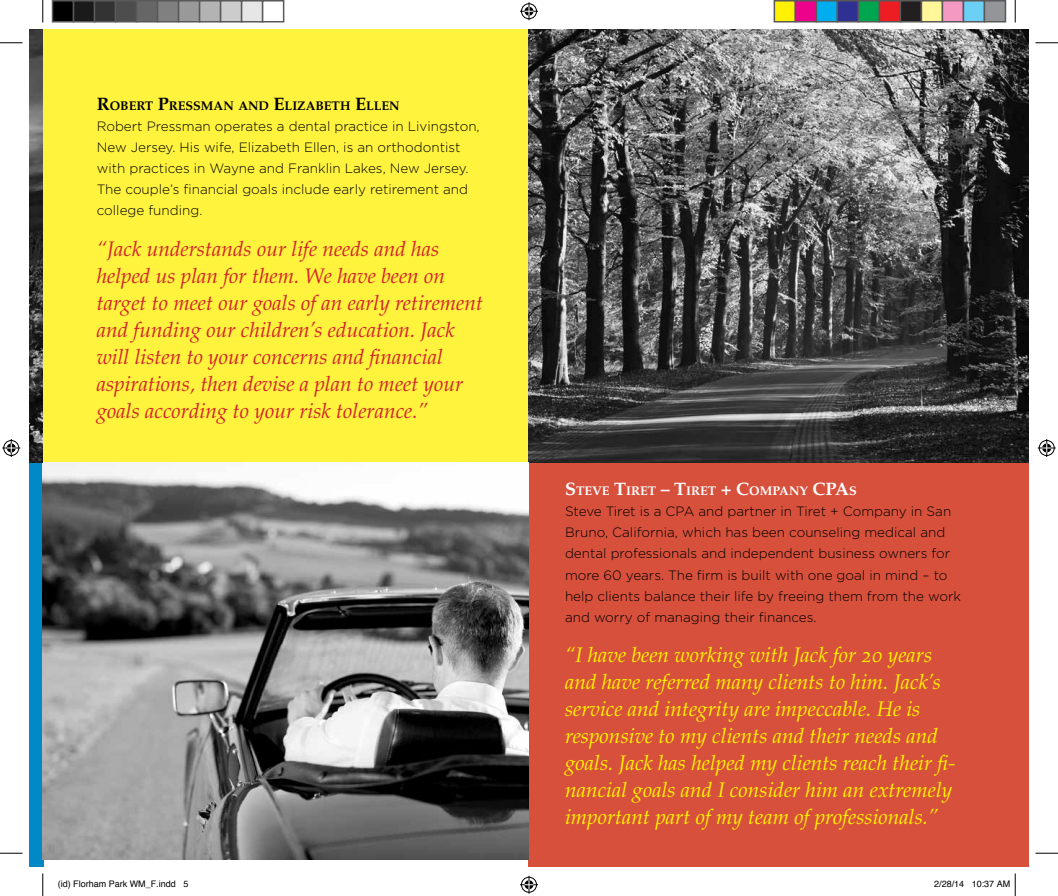
<style>
.page{position:relative;width:1058px;height:896px;background:#fff}
.page>*{position:absolute;margin:0;border:0;box-sizing:border-box;transform-origin:0 0}
.t1{font:21px/27px "Palatino Italic Os F";color:#fff200}
.t2{font:21px/27px "Palatino Italic Os F";color:#d2232a}
.t3{font:300 13.5px/21px "Gotham";color:#000}
.t4{font:12.6px "Palatino Bold Os F";color:#000}
.t5{font:12.6px "Palatino Bold Os F";color:#fff}
.t6{font:9px "Helvetica";color:#000}
.s1{font-size:18px}
</style>
<div class="page">
<div style="left:29px;top:462px;width:15px;height:404px;background:#0088c7"></div>
<div style="left:44px;top:29px;width:485px;height:433px;background:#fff33e"></div>
<div style="left:528px;top:462px;width:500px;height:404px;background:#d7503c"></div>
<img style="left:528px;top:29px;width:500px;height:433px">
<img style="left:43px;top:462px;width:485px;height:397px">
<img style="left:29px;top:29px;width:14px;height:433px">
<svg style="left:0;top:42px;width:22px;height:1px"></svg>
<svg style="left:1035px;top:42px;width:23px;height:1px"></svg>
<svg style="left:0;top:852px;width:22px;height:1px"></svg>
<svg style="left:1035px;top:852px;width:23px;height:1px"></svg>
<svg style="left:42px;top:0;width:1px;height:22px"></svg>
<svg style="left:42px;top:873px;width:1px;height:23px"></svg>
<svg style="left:1014px;top:0;width:1px;height:22px"></svg>
<svg style="left:520px;top:2px;width:18px;height:18px"></svg>
<svg style="left:520px;top:875px;width:18px;height:18px"></svg>
<svg style="left:2px;top:439px;width:18px;height:18px"></svg>
<svg style="left:1037px;top:439px;width:18px;height:18px"></svg>
<div style="left:52px;top:1px;width:21px;height:21px;background:#000"></div>
<div style="left:52px;top:0;width:22px;height:22px;border:2px solid #595959"></div>
<div style="left:74px;top:1px;width:20px;height:21px;background:#1a1a1a"></div>
<div style="left:73px;top:0;width:22px;height:22px;border:2px solid #595959"></div>
<div style="left:94px;top:1px;width:22px;height:21px;background:#333"></div>
<div style="left:94px;top:0;width:22px;height:22px;border:2px solid #595959"></div>
<div style="left:116px;top:1px;width:20px;height:21px;background:#4d4d4d"></div>
<div style="left:115px;top:0;width:22px;height:22px;border:2px solid #595959"></div>
<div style="left:136px;top:1px;width:22px;height:21px;background:#666"></div>
<div style="left:136px;top:0;width:22px;height:22px;border:2px solid #595959"></div>
<div style="left:158px;top:1px;width:20px;height:21px;background:#808080"></div>
<div style="left:157px;top:0;width:22px;height:22px;border:2px solid #595959"></div>
<div style="left:178px;top:1px;width:22px;height:21px;background:#999"></div>
<div style="left:178px;top:0;width:22px;height:22px;border:2px solid #595959"></div>
<div style="left:200px;top:1px;width:20px;height:21px;background:#b3b3b3"></div>
<div style="left:199px;top:0;width:22px;height:22px;border:2px solid #595959"></div>
<div style="left:220px;top:1px;width:22px;height:21px;background:#ccc"></div>
<div style="left:220px;top:0;width:22px;height:22px;border:2px solid #595959"></div>
<div style="left:242px;top:1px;width:20px;height:21px;background:#e6e6e6"></div>
<div style="left:241px;top:0;width:22px;height:22px;border:2px solid #595959"></div>
<div style="left:262px;top:0;width:22px;height:22px;border:2px solid #595959"></div>
<div style="left:774px;top:1px;width:21px;height:21px;background:#fff101"></div>
<div style="left:773px;top:0;width:23px;height:22px;border:2px solid #595959"></div>
<div style="left:795px;top:1px;width:21px;height:21px;background:#ed028c"></div>
<div style="left:794px;top:0;width:23px;height:22px;border:2px solid #595959"></div>
<div style="left:816px;top:1px;width:21px;height:21px;background:#00aeef"></div>
<div style="left:815px;top:0;width:23px;height:22px;border:2px solid #595959"></div>
<div style="left:837px;top:1px;width:21px;height:21px;background:#2e3092"></div>
<div style="left:836px;top:0;width:23px;height:22px;border:2px solid #595959"></div>
<div style="left:858px;top:1px;width:21px;height:21px;background:#00a54f"></div>
<div style="left:857px;top:0;width:23px;height:22px;border:2px solid #595959"></div>
<div style="left:879px;top:1px;width:21px;height:21px;background:#ee1d23"></div>
<div style="left:878px;top:0;width:23px;height:22px;border:2px solid #595959"></div>
<div style="left:900px;top:1px;width:21px;height:21px;background:#231f20"></div>
<div style="left:899px;top:0;width:23px;height:22px;border:2px solid #595959"></div>
<div style="left:921px;top:1px;width:21px;height:21px;background:#fff79a"></div>
<div style="left:920px;top:0;width:23px;height:22px;border:2px solid #595959"></div>
<div style="left:942px;top:1px;width:21px;height:21px;background:#f499c2"></div>
<div style="left:941px;top:0;width:23px;height:22px;border:2px solid #595959"></div>
<div style="left:963px;top:1px;width:21px;height:21px;background:#6bcff6"></div>
<div style="left:962px;top:0;width:23px;height:22px;border:2px solid #595959"></div>
<div style="left:984px;top:1px;width:21px;height:21px;background:#939598"></div>
<div style="left:983px;top:0;width:23px;height:22px;border:2px solid #595959"></div>
<svg style="left:1014px;top:873px;width:1px;height:23px"></svg>
<p class="t4" style="left:97px;top:98px;width:304px"><span class="s1">R</span>OBERT <span class="s1">P</span>RESSMAN AND <span class="s1">E</span>LIZABETH <span class="s1">E</span>LLEN</p>
<p class="t3" style="left:97px;top:116px;width:384px">Robert Pressman operates a dental practice in Livingston, New Jersey. His wife, Elizabeth Ellen, is an orthodontist with practices in Wayne and Franklin Lakes, New Jersey.<br>The couple’s financial goals include early retirement and college funding.</p>
<p class="t2" style="left:97px;top:235px;width:388px">“Jack understands our life needs and has helped us plan for them. We have been on target to meet our goals of an early retirement and funding our children’s education. Jack will listen to your concerns and financial aspirations, then devise a plan to meet your goals according to your risk tolerance.”</p>
<p class="t5" style="left:565px;top:484px;width:292px"><span class="s1">S</span>TEVE <span class="s1">T</span>IRET <span class="s1">– T</span>IRET <span class="s1">+ C</span>OMPANY <span class="s1">CPA</span>S</p>
<p class="t3" style="left:565px;top:501px;width:397px">Steve Tiret is a CPA and partner in Tiret + Company in San Bruno, California, which has been counseling medical and dental professionals and independent business owners for more 60 years. The firm is built with one goal in mind – to help clients balance their life by freeing them from the work and worry of managing their finances.</p>
<p class="t1" style="left:565px;top:641px;width:392px">“I have been working with Jack for 20 years and have referred many clients to him. Jack’s service and integrity are impeccable. He is responsive to my clients and their needs and goals. Jack has helped my clients reach their fi&shy;nancial goals and I consider him an extremely important part of my team of professionals.”</p>
<p class="t6" style="left:58px;top:876px;width:132px">(id) Florham Park WM_F.indd 5</p>
<p class="t6" style="left:934px;top:876px;width:78px">2/28/14 10:37 AM</p>
</div>
